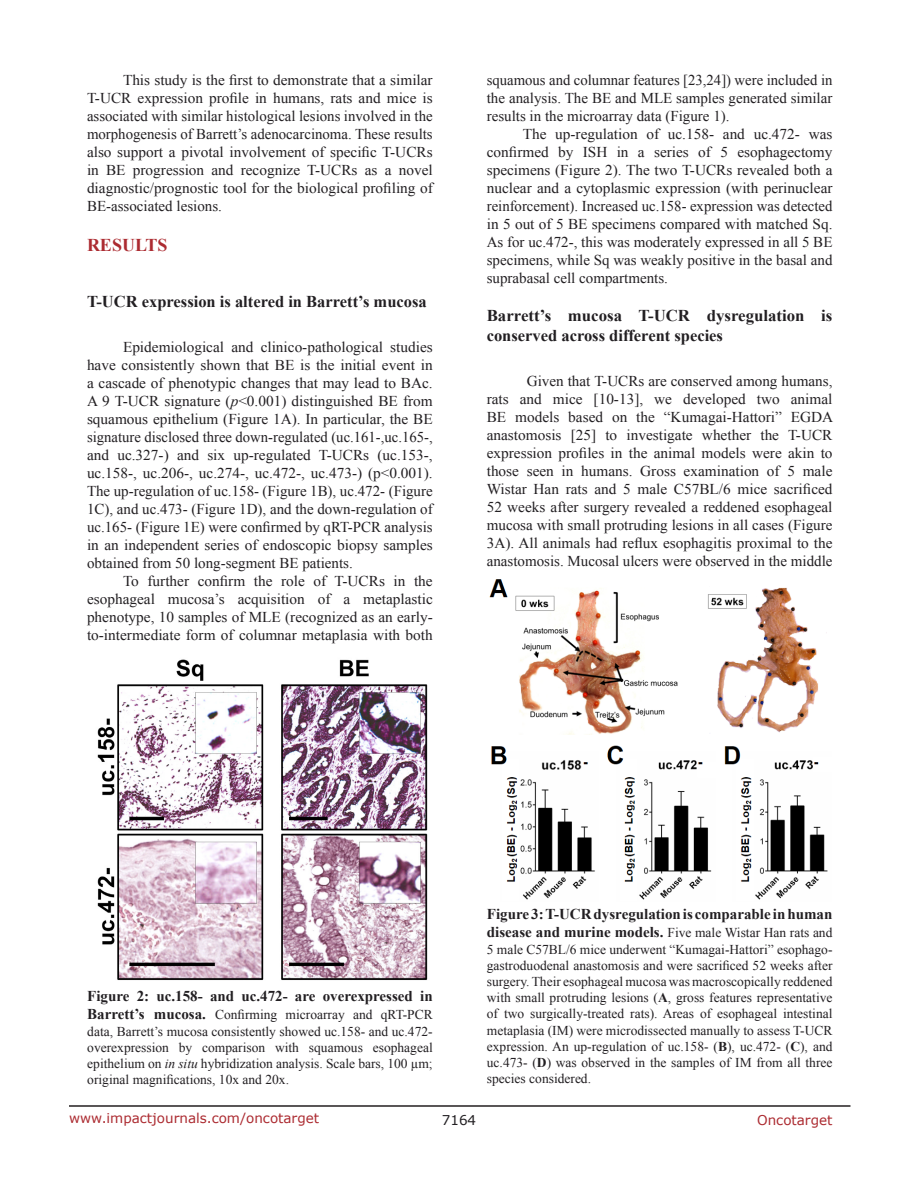
<style>
.page{position:relative;width:918px;height:1188px;background:#fff}
.page>*{position:absolute;margin:0;border:0;box-sizing:border-box;transform-origin:0 0}
.Heading{font:700 18px "Times New Roman";color:#ac2b31}
.SubHeading{font:700 16.5px/19.8px "Times New Roman";color:#221f22}
.BodyText{font:15px/18px "Times New Roman";color:#221f22;text-align:justify}
.FigureText{font:700 15px "Times New Roman";color:#221f22}
.FigureText-2{font:13.5px/16.2px "Times New Roman";color:#221f22;text-align:justify}
.t1{font:13.5px "Verdana";color:#ac2b31}
.t2{font:13.5px "Verdana";color:#221f22}
.s1{font-style:italic}
.s2{font-weight:700;font-size:15px}
.s3{font-weight:700}
</style>
<div class="page">
<hr style="left:69px;top:1105px;width:781px;height:2px;background:#231f20">
<img style="left:97px;top:659px;width:331px;height:321px">
<img style="left:489px;top:579px;width:339px;height:321px">
<p class="BodyText" style="left:87px;top:71px;width:347px;text-indent:36px">This study is the first to demonstrate that a similar T-UCR expression profile in humans, rats and mice is associated with similar histological lesions involved in the morphogenesis of Barrett’s adenocarcinoma. These results also support a pivotal involvement of specific T-UCRs in BE progression and recognize T-UCRs as a novel diagnostic/prognostic tool for the biological profiling of BE-associated lesions.</p>
<p class="Heading" style="left:87px;top:233px;width:82px">RESULTS</p>
<p class="SubHeading" style="left:87px;top:291px;width:341px">T-UCR expression is altered in Barrett’s mucosa</p>
<p class="BodyText" style="left:87px;top:338px;width:347px;text-indent:36px">Epidemiological and clinico-pathological studies have consistently shown that BE is the initial event in a cascade of phenotypic changes that may lead to BAc.<br>A 9 T-UCR signature (<span class="s1">p</span>&lt;0.001) distinguished BE from squamous epithelium (Figure 1A). In particular, the BE signature disclosed three down-regulated (uc.161-,uc.165-, and uc.327-) and six up-regulated T-UCRs (uc.153-, uc.158-, uc.206-, uc.274-, uc.472-, uc.473-) (p&lt;0.001).<br>The up-regulation of uc.158- (Figure 1B), uc.472- (Figure 1C), and uc.473- (Figure 1D), and the down-regulation of uc.165- (Figure 1E) were confirmed by qRT-PCR analysis in an independent series of endoscopic biopsy samples obtained from 50 long-segment BE patients.</p>
<p class="BodyText" style="left:87px;top:572px;width:347px;text-indent:36px">To further confirm the role of T-UCRs in the esophageal mucosa’s acquisition of a metaplastic phenotype, 10 samples of MLE (recognized as an early&shy;to-intermediate form of columnar metaplasia with both</p>
<p class="BodyText" style="left:487px;top:71px;width:347px">squamous and columnar features [23,24]) were included in the analysis. The BE and MLE samples generated similar results in the microarray data (Figure 1).</p>
<p class="BodyText" style="left:487px;top:125px;width:347px;text-indent:36px">The up-regulation of uc.158- and uc.472- was confirmed by ISH in a series of 5 esophagectomy specimens (Figure 2). The two T-UCRs revealed both a nuclear and a cytoplasmic expression (with perinuclear reinforcement). Increased uc.158- expression was detected in 5 out of 5 BE specimens compared with matched Sq.<br>As for uc.472-, this was moderately expressed in all 5 BE specimens, while Sq was weakly positive in the basal and suprabasal cell compartments.</p>
<p class="SubHeading" style="left:487px;top:305px;width:347px">Barrett’s mucosa T-UCR dysregulation is conserved across different species</p>
<p class="BodyText" style="left:487px;top:372px;width:348px;text-indent:40px">Given that T-UCRs are conserved among humans, rats and mice [10-13], we developed two animal BE models based on the “Kumagai-Hattori” EGDA anastomosis [25] to investigate whether the T-UCR expression profiles in the animal models were akin to those seen in humans. Gross examination of 5 male Wistar Han rats and 5 male C57BL/6 mice sacrificed 52 weeks after surgery revealed a reddened esophageal mucosa with small protruding lesions in all cases (Figure 3A). All animals had reflux esophagitis proximal to the anastomosis. Mucosal ulcers were observed in the middle</p>
<p class="FigureText" style="left:87px;top:986px;width:347px">Figure 2: uc.158- and uc.472- are overexpressed in</p>
<p class="FigureText-2" style="left:87px;top:1007px;width:347px"><span class="s2">Barrett’s mucosa.</span> Confirming microarray and qRT-PCR data, Barrett’s mucosa consistently showed uc.158- and uc.472- overexpression by comparison with squamous esophageal epithelium on <span class="s1">in situ</span> hybridization analysis. Scale bars, 100 µm; original magnifications, 10x and 20x.</p>
<p class="FigureText" style="left:487px;top:904px;width:347px">Figure 3: T-UCR dysregulation is comparable in human</p>
<p class="FigureText-2" style="left:487px;top:925px;width:347px"><span class="s2">disease and murine models.</span> Five male Wistar Han rats and 5 male C57BL/6 mice underwent “Kumagai-Hattori” esophago&shy;gastroduodenal anastomosis and were sacrificed 52 weeks after surgery. Their esophageal mucosa was macroscopically reddened with small protruding lesions (<span class="s3">A</span>, gross features representative of two surgically-treated rats). Areas of esophageal intestinal metaplasia (IM) were microdissected manually to assess T-UCR expression. An up-regulation of uc.158- (<span class="s3">B</span>), uc.472- (<span class="s3">C</span>), and uc.473- (<span class="s3">D</span>) was observed in the samples of IM from all three species considered.</p>
<p class="t1" style="left:69px;top:1109px;width:252px">www.impactjournals.com/oncotarget</p>
<p class="t2" style="left:442px;top:1111px;width:36px">7164</p>
<p class="t1" style="left:757px;top:1111px;width:77px">Oncotarget</p>
</div>
